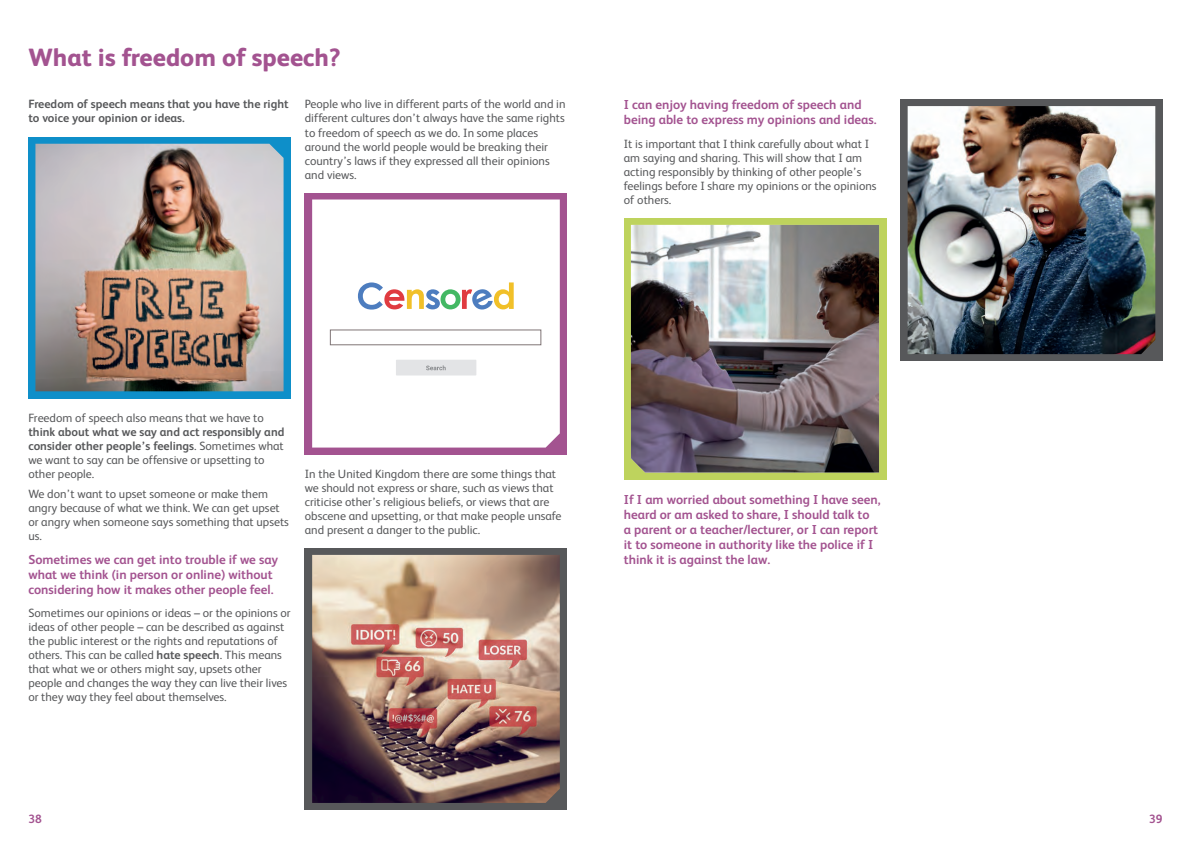
<style>
.page{position:relative;width:1191px;height:842px;background:#fff}
.page>*{position:absolute;margin:0;border:0;box-sizing:border-box;transform-origin:0 0}
.t1{font:800 25px "FS Albert";color:#a35390}
.t2{font:700 13px/15px "FS Albert";color:#a35390}
.t3{font:12px/14px "FS Albert";color:#57585a}
.t4{font:700 12px "FS Albert";color:#57585a}
.t5{font:700 12px "FS Albert";color:#a35390}
.s1{font-weight:700}
</style>
<div class="page">
<div style="left:28px;top:137px;width:263px;height:261px;background:#0e8fc9"></div>
<img style="left:35px;top:144px;width:248px;height:247px">
<div style="left:305px;top:548px;width:262px;height:262px;background:#57585a"></div>
<img style="left:312px;top:555px;width:248px;height:248px">
<div style="left:305px;top:193px;width:262px;height:261px;background:#a35390"></div>
<div style="left:312px;top:199px;width:248px;height:249px;background:#fff"></div>
<svg style="left:358px;top:282px;width:156px;height:28px;background:#d4cfc4"></svg>
<div style="left:330px;top:330px;width:211px;height:15px;border:1px solid #7f7576"></div>
<div style="left:396px;top:360px;width:80px;height:15px;background:#e3e4e6"></div>
<svg style="left:426px;top:365px;width:19px;height:5px"></svg>
<div style="left:624px;top:218px;width:262px;height:262px;background:#bed35d"></div>
<img style="left:631px;top:225px;width:248px;height:247px">
<div style="left:900px;top:99px;width:262px;height:262px;background:#57585a"></div>
<img style="left:907px;top:106px;width:248px;height:248px">
<h2 class="t1" style="left:28px;top:40px;width:314px">What is freedom of speech?</h2>
<p class="t4" style="left:28px;top:96px;width:262px">Freedom of speech means that you have the right</p>
<p class="t3" style="left:305px;top:97px;width:262px">People who live in different parts of the world and in</p>
<p class="t4" style="left:28px;top:110px;width:158px">to voice your opinion or ideas.</p>
<p class="t3" style="left:305px;top:111px;width:261px">different cultures don’t always have the same rights to freedom of speech as we do. In some places around the world people would be breaking their country’s laws if they expressed all their opinions and views.</p>
<p class="t2" style="left:624px;top:97px;width:254px">I can enjoy having freedom of speech and being able to express my opinions and ideas.</p>
<p class="t3" style="left:624px;top:136px;width:254px">It is important that I think carefully about what I am saying and sharing. This will show that I am acting responsibly by thinking of other people’s feelings before I share my opinions or the opinions of others.</p>
<p class="t3" style="left:28px;top:410px;width:257px">Freedom of speech also means that we have to <span class="s1">think about what we say and act responsibly and consider other people’s feelings</span>. Sometimes what we want to say can be offensive or upsetting to other people.</p>
<p class="t3" style="left:28px;top:486px;width:262px">We don’t want to upset someone or make them angry because of what we think. We can get upset or angry when someone says something that upsets us.</p>
<p class="t2" style="left:28px;top:551px;width:251px">Sometimes we can get into trouble if we say what we think (in person or online) without considering how it makes other people feel.</p>
<p class="t3" style="left:28px;top:605px;width:264px">Sometimes our opinions or ideas – or the opinions or ideas of other people – can be described as against the public interest or the rights and reputations of others. This can be called <span class="s1">hate speech</span>. This means that what we or others might say, upsets other people and changes the way they can live their lives or they way they feel about themselves.</p>
<p class="t3" style="left:305px;top:466px;width:258px">In the United Kingdom there are some things that we should not express or share, such as views that criticise other’s religious beliefs, or views that are obscene and upsetting, or that make people unsafe and present a danger to the public.</p>
<p class="t2" style="left:624px;top:491px;width:258px">If I am worried about something I have seen, heard or am asked to share, I should talk to<br>a parent or a teacher/lecturer, or I can report it to someone in authority like the police if I think it is against the law.</p>
<p class="t5" style="left:28px;top:811px;width:15px">38</p>
<p class="t5" style="left:1149px;top:811px;width:15px">39</p>
</div>
